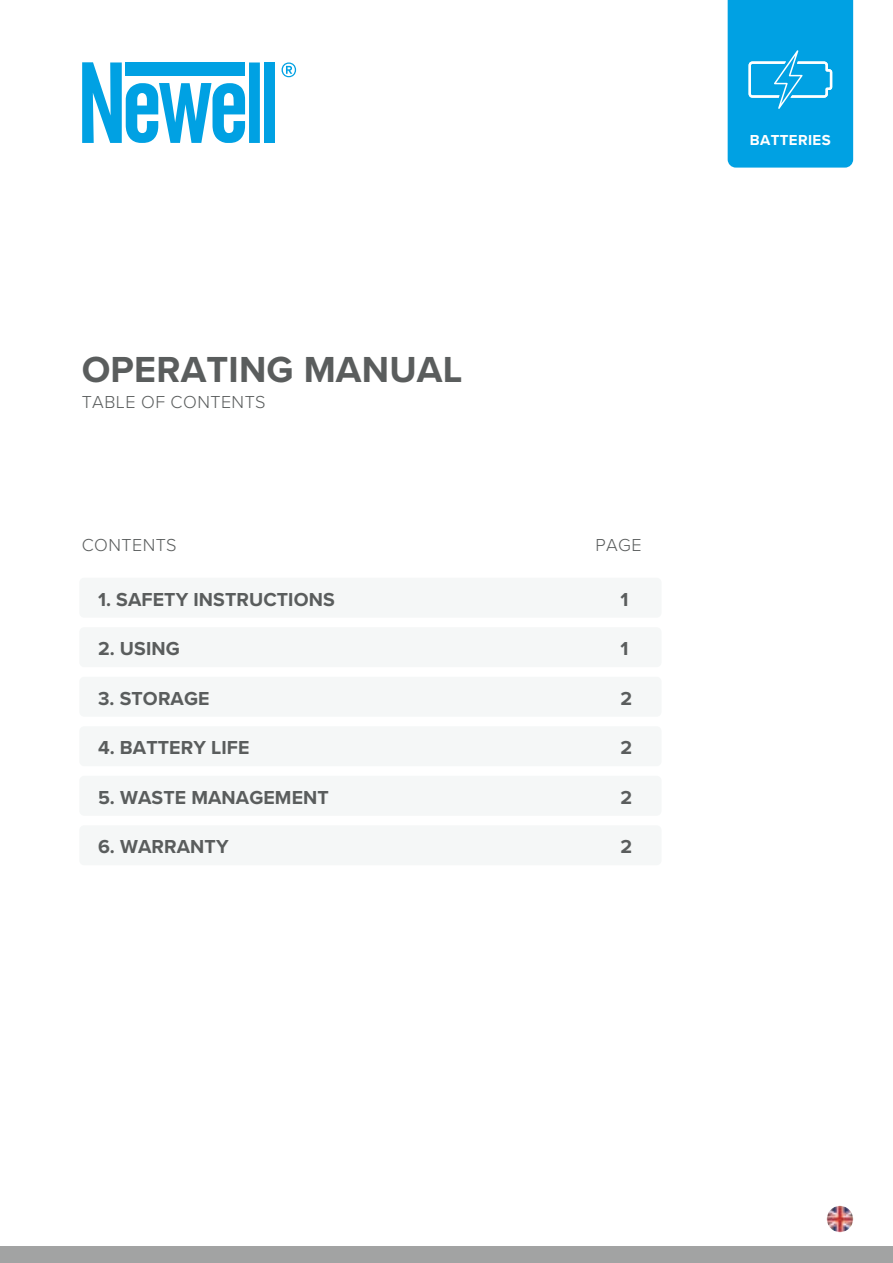
<style>
.page{position:relative;width:893px;height:1263px;background:#fff}
.page>*{position:absolute;margin:0;border:0;box-sizing:border-box;transform-origin:0 0}
.t1{font:700 37.5px "Proxima Nova";letter-spacing:.005em;color:#5a5d5d}
.t2{font:700 19.5px "Proxima Nova";letter-spacing:.005em;color:#5a5d5d}
.t3{font:300 18px "Proxima Nova";letter-spacing:.025em;color:#5a5d5d}
.t4{font:700 15px "Proxima Nova";letter-spacing:.025em;color:#fff}
</style>
<div class="page">
<div style="left:264px;top:62px;width:11px;height:81px;background:#00a1e3"></div>
<div style="left:249px;top:62px;width:11px;height:81px;background:#00a1e3"></div>
<svg style="left:82px;top:62px;width:163px;height:81px"></svg>
<svg style="left:282px;top:62px;width:14px;height:15px"></svg>
<div style="left:79px;top:578px;width:582px;height:40px;background:#f5f7f7;border-radius:5px"></div>
<div style="left:79px;top:627px;width:582px;height:40px;background:#f5f7f7;border-radius:5px"></div>
<div style="left:79px;top:677px;width:582px;height:40px;background:#f5f7f7;border-radius:5px"></div>
<div style="left:79px;top:726px;width:582px;height:40px;background:#f5f7f7;border-radius:5px"></div>
<div style="left:79px;top:776px;width:582px;height:40px;background:#f5f7f7;border-radius:5px"></div>
<div style="left:79px;top:825px;width:582px;height:40px;background:#f5f7f7;border-radius:5px"></div>
<div style="left:0;top:1246px;width:893px;height:17px;background:#a2a3a3"></div>
<img style="left:827px;top:1206px;width:26px;height:26px;border-radius:13px">
<div style="left:728px;top:0;width:125px;height:168px;background:#00a1e3"></div>
<h1 class="t1" style="left:82px;top:349px;width:382px">OPERATING MANUAL</h1>
<p class="t3" style="left:82px;top:392px;width:186px">TABLE OF CONTENTS</p>
<p class="t3" style="left:82px;top:535px;width:97px">CONTENTS</p>
<p class="t3" style="left:595px;top:535px;width:48px">PAGE</p>
<p class="t2" style="left:98px;top:589px;width:238px">1. SAFETY INSTRUCTIONS</p>
<p class="t2" style="left:621px;top:589px;width:10px">1</p>
<p class="t2" style="left:98px;top:638px;width:83px">2. USING</p>
<p class="t2" style="left:621px;top:638px;width:10px">1</p>
<p class="t2" style="left:98px;top:688px;width:113px">3. STORAGE</p>
<p class="t2" style="left:621px;top:688px;width:13px">2</p>
<p class="t2" style="left:98px;top:737px;width:153px">4. BATTERY LIFE</p>
<p class="t2" style="left:621px;top:737px;width:13px">2</p>
<p class="t2" style="left:98px;top:787px;width:232px">5. WASTE MANAGEMENT</p>
<p class="t2" style="left:621px;top:787px;width:13px">2</p>
<p class="t2" style="left:98px;top:836px;width:132px">6. WARRANTY</p>
<p class="t2" style="left:621px;top:836px;width:13px">2</p>
<p class="t4" style="left:750px;top:132px;width:82px">BATTERIES</p>
</div>
